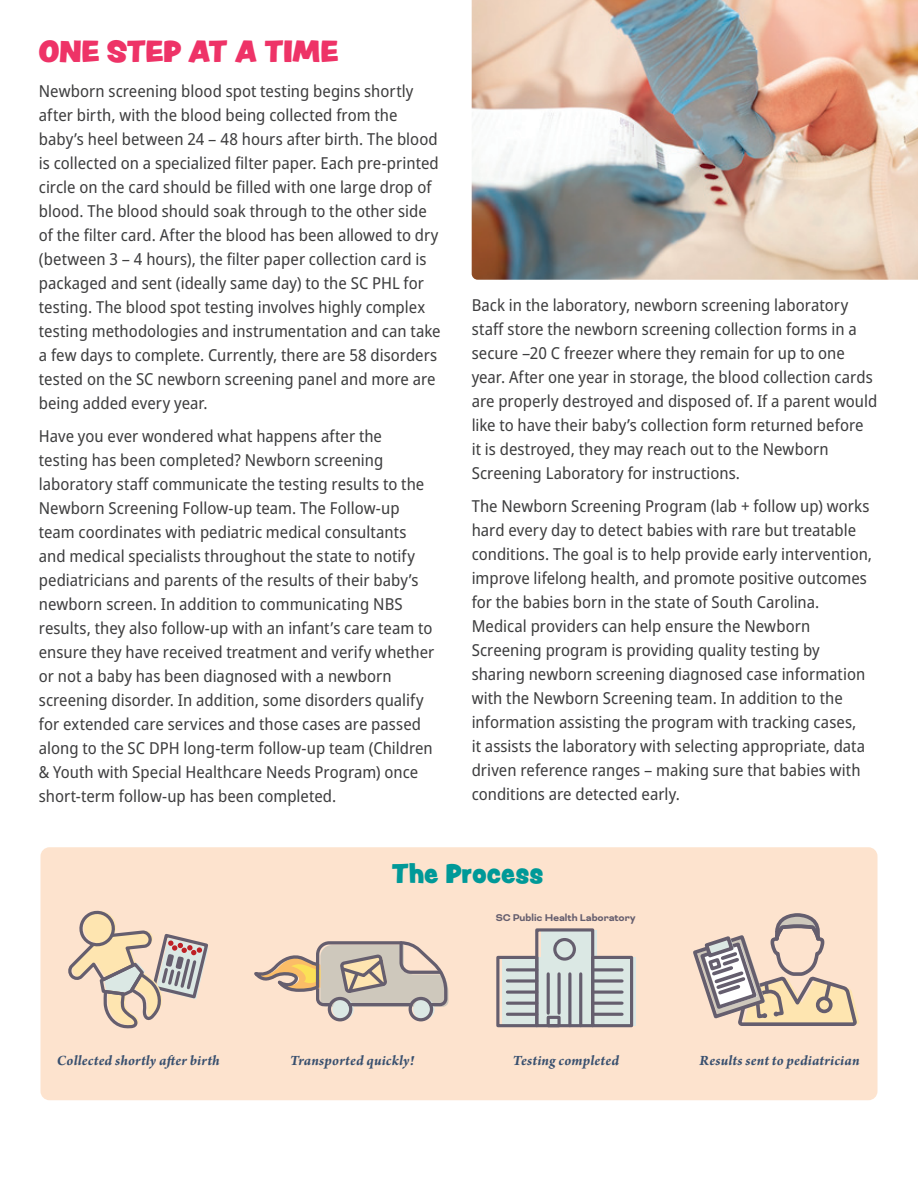
<style>
.page{position:relative;width:918px;height:1188px;background:#fff}
.page>*{position:absolute;margin:0;border:0;box-sizing:border-box;transform-origin:0 0}
.t1{font:27px "Peachy Keen JF";letter-spacing:-.03em;color:#ee3367}
.t2{font:24px "Peachy Keen JF";color:#009998}
.t3{font:semi-condensed 16.5px/24px "Noto Sans";color:#3e3e3f}
.t4{font:italic 700 15px "Arno Pro";letter-spacing:.015em;color:#39506f}
.t5{font:700 11.25px "Bicyclette";letter-spacing:-.01em;color:#655e6e}
</style>
<div class="page">
<div style="left:40px;top:847px;width:838px;height:253px;background:#fde3ce;border-radius:9px"></div>
<img style="left:472px;top:0;width:446px;height:280px">
<svg style="left:68px;top:911px;width:141px;height:117px"></svg>
<div style="left:333px;top:998px;width:21px;height:22px;background:#dbe8e4;border-radius:50%"></div>
<svg style="left:413px;top:998px;width:22px;height:22px"></svg>
<div style="left:328px;top:997px;width:24px;height:24px;border:3px solid #655e6e;border-radius:50%"></div>
<div style="left:409px;top:997px;width:24px;height:24px;border:3px solid #655e6e;border-radius:50%"></div>
<svg style="left:254px;top:941px;width:194px;height:67px"></svg>
<div style="left:541px;top:930px;width:56px;height:96px;background:#dbe8e4"></div>
<div style="left:597px;top:957px;width:39px;height:69px;background:#dbe8e4"></div>
<div style="left:502px;top:957px;width:39px;height:69px;background:#dbe8e4"></div>
<div style="left:535px;top:928px;width:59px;height:99px;border:3px solid #655e6e"></div>
<div style="left:591px;top:956px;width:42px;height:71px;border:3px solid #655e6e"></div>
<div style="left:496px;top:956px;width:42px;height:71px;border:3px solid #655e6e"></div>
<hr style="left:507px;top:968px;width:30px;height:3px;background:#655e6e">
<svg style="left:507px;top:979px;width:30px;height:4px"></svg>
<hr style="left:507px;top:991px;width:30px;height:3px;background:#655e6e">
<hr style="left:507px;top:1002px;width:30px;height:3px;background:#655e6e">
<hr style="left:507px;top:1013px;width:30px;height:3px;background:#655e6e">
<hr style="left:593px;top:968px;width:29px;height:3px;background:#655e6e">
<svg style="left:593px;top:979px;width:29px;height:4px"></svg>
<hr style="left:593px;top:991px;width:29px;height:3px;background:#655e6e">
<hr style="left:593px;top:1002px;width:29px;height:3px;background:#655e6e">
<hr style="left:593px;top:1013px;width:29px;height:3px;background:#655e6e">
<hr style="left:547px;top:974px;width:3px;height:39px;background:#655e6e">
<svg style="left:557px;top:974px;width:4px;height:39px"></svg>
<hr style="left:568px;top:974px;width:3px;height:52px;background:#655e6e">
<hr style="left:579px;top:974px;width:3px;height:52px;background:#655e6e">
<div style="left:553px;top:938px;width:23px;height:23px;border:3px solid #655e6e;border-radius:50%"></div>
<div style="left:547px;top:1016px;width:14px;height:11px;border:3px solid #655e6e"></div>
<svg style="left:693px;top:913px;width:166px;height:113px"></svg>
<h1 class="t1" style="left:39px;top:31px;width:301px">ONE STEP AT A TIME</h1>
<p class="t3" style="left:39px;top:79px;width:403px">Newborn screening blood spot testing begins shortly after birth, with the blood being collected from the baby’s heel between 24 – 48 hours after birth. The blood is collected on a specialized filter paper. Each pre-printed circle on the card should be filled with one large drop of blood. The blood should soak through to the other side of the filter card. After the blood has been allowed to dry (between 3 – 4 hours), the filter paper collection card is packaged and sent (ideally same day) to the SC PHL for testing. The blood spot testing involves highly complex testing methodologies and instrumentation and can take a few days to complete. Currently, there are 58 disorders tested on the SC newborn screening panel and more are being added every year.</p>
<p class="t3" style="left:39px;top:424px;width:397px">Have you ever wondered what happens after the testing has been completed? Newborn screening laboratory staff communicate the testing results to the Newborn Screening Follow-up team. The Follow-up team coordinates with pediatric medical consultants and medical specialists throughout the state to notify pediatricians and parents of the results of their baby’s newborn screen. In addition to communicating NBS results, they also follow-up with an infant’s care team to ensure they have received treatment and verify whether or not a baby has been diagnosed with a newborn screening disorder. In addition, some disorders qualify for extended care services and those cases are passed along to the SC DPH long-term follow-up team (Children &amp; Youth with Special Healthcare Needs Program) once short-term follow-up has been completed.</p>
<p class="t3" style="left:472px;top:294px;width:407px">Back in the laboratory, newborn screening laboratory staff store the newborn screening collection forms in a secure –20 C freezer where they remain for up to one year. After one year in storage, the blood collection cards are properly destroyed and disposed of. If a parent would like to have their baby’s collection form returned before<br>it is destroyed, they may reach out to the Newborn Screening Laboratory for instructions.</p>
<p class="t3" style="left:472px;top:495px;width:402px">The Newborn Screening Program (lab + follow up) works hard every day to detect babies with rare but treatable conditions. The goal is to help provide early intervention, improve lifelong health, and promote positive outcomes for the babies born in the state of South Carolina.<br>Medical providers can help ensure the Newborn Screening program is providing quality testing by sharing newborn screening diagnosed case information with the Newborn Screening team. In addition to the information assisting the program with tracking cases,<br>it assists the laboratory with selecting appropriate, data driven reference ranges – making sure that babies with conditions are detected early.</p>
<h2 class="t2" style="left:392px;top:855px;width:154px">The Process</h2>
<p class="t5" style="left:496px;top:911px;width:141px">SC Public Health Laboratory</p>
<p class="t4" style="left:57px;top:1052px;width:164px">Collected shortly after birth</p>
<p class="t4" style="left:290px;top:1052px;width:126px">Transported quickly!</p>
<p class="t4" style="left:513px;top:1052px;width:108px">Testing completed</p>
<p class="t4" style="left:700px;top:1052px;width:161px">Results sent to pediatrician</p>
</div>
